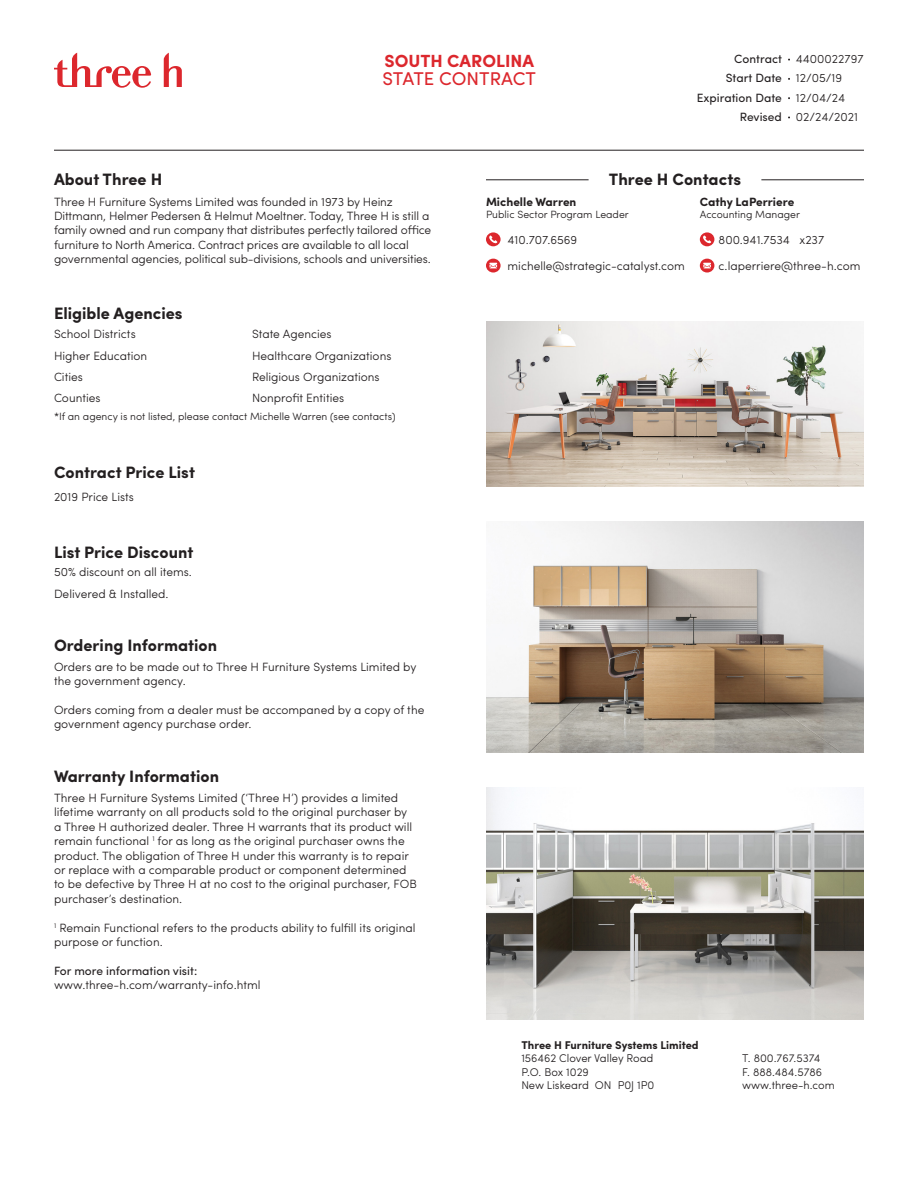
<style>
.page{position:relative;width:918px;height:1188px;background:#fff}
.page>*{position:absolute;margin:0;border:0;box-sizing:border-box;transform-origin:0 0}
.t1{font:18.45px "Sofia Pro";color:#dc272d}
.t2{font:700 17.55px "Sofia Pro";color:#dc272d}
.t3{font:700 16.5px "Sofia Pro";color:#231f20}
.t4{font:300 12px/14.4px "Sofia Pro";color:#231f20}
.t5{font:12px "Sofia Pro";color:#231f20}
.t6{font:700 12px "Sofia Pro";color:#231f20}
.t7{font:300 11.25px "Sofia Pro";color:#231f20}
.t8{font:700 11.25px "Sofia Pro";color:#231f20}
.t9{font:300 10.5px "Sofia Pro";color:#231f20}
</style>
<div class="page">
<svg style="left:164px;top:53px;width:18px;height:34px"></svg>
<svg style="left:54px;top:53px;width:97px;height:35px"></svg>
<hr style="left:54px;top:150px;width:810px;height:1px;background:#231f20">
<img style="left:486px;top:321px;width:378px;height:166px">
<img style="left:486px;top:521px;width:378px;height:232px">
<img style="left:486px;top:787px;width:378px;height:233px">
<hr style="left:486px;top:180px;width:103px;height:1px;background:#231f20">
<hr style="left:761px;top:180px;width:103px;height:1px;background:#231f20">
<svg style="left:486px;top:232px;width:15px;height:14px"></svg>
<svg style="left:489px;top:235px;width:8px;height:8px"></svg>
<div style="left:700px;top:232px;width:14px;height:14px;background:#dc272d;border-radius:50%"></div>
<svg style="left:703px;top:235px;width:8px;height:8px"></svg>
<svg style="left:486px;top:259px;width:15px;height:14px"></svg>
<svg style="left:489px;top:263px;width:8px;height:5px"></svg>
<svg style="left:700px;top:259px;width:14px;height:14px"></svg>
<svg style="left:703px;top:263px;width:8px;height:5px"></svg>
<p class="t2" style="left:384px;top:48px;width:151px">SOUTH CAROLINA</p>
<p class="t1" style="left:382px;top:65px;width:155px">STATE CONTRACT</p>
<p class="t5" style="left:734px;top:50px;width:49px">Contract</p>
<p class="t5" style="left:726px;top:69px;width:58px">Start Date</p>
<p class="t5" style="left:697px;top:89px;width:87px">Expiration Date</p>
<p class="t5" style="left:740px;top:108px;width:44px">Revised</p>
<p class="t4" style="left:796px;top:51px;width:69px">4400022797</p>
<p class="t4" style="left:796px;top:70px;width:48px">12/05/19</p>
<p class="t4" style="left:796px;top:90px;width:51px">12/04/24</p>
<p class="t4" style="left:796px;top:109px;width:64px">02/24/2021</p>
<p class="t3" style="left:54px;top:167px;width:110px">About Three H</p>
<p class="t4" style="left:54px;top:193px;width:379px">Three H Furniture Systems Limited was founded in 1973 by Heinz Dittmann, Helmer Pedersen &amp; Helmut Moeltner. Today, Three H is still a family owned and run company that distributes perfectly tailored office furniture to North America. Contract prices are available to all local governmental agencies, political sub-divisions, schools and universities.</p>
<p class="t3" style="left:54px;top:301px;width:130px">Eligible Agencies</p>
<p class="t4" style="left:54px;top:326px;width:83px">School Districts</p>
<p class="t4" style="left:54px;top:347px;width:95px">Higher Education</p>
<p class="t4" style="left:54px;top:369px;width:30px">Cities</p>
<p class="t4" style="left:54px;top:390px;width:48px">Counties</p>
<p class="t4" style="left:252px;top:326px;width:81px">State Agencies</p>
<p class="t4" style="left:252px;top:347px;width:141px">Healthcare Organizations</p>
<p class="t4" style="left:252px;top:369px;width:129px">Religious Organizations</p>
<p class="t4" style="left:252px;top:390px;width:94px">Nonprofit Entities</p>
<p class="t9" style="left:54px;top:409px;width:343px">*If an agency is not listed, please contact Michelle Warren (see contacts)</p>
<p class="t3" style="left:54px;top:460px;width:143px">Contract Price List</p>
<p class="t4" style="left:54px;top:489px;width:81px">2019 Price Lists</p>
<p class="t3" style="left:54px;top:539px;width:141px">List Price Discount</p>
<p class="t4" style="left:54px;top:564px;width:139px">50% discount on all items.</p>
<p class="t4" style="left:54px;top:585px;width:116px">Delivered &amp; Installed.</p>
<p class="t3" style="left:54px;top:632px;width:165px">Ordering Information</p>
<p class="t4" style="left:54px;top:659px;width:364px">Orders are to be made out to Three H Furniture Systems Limited by the government agency.</p>
<p class="t4" style="left:54px;top:702px;width:372px">Orders coming from a dealer must be accompaned by a copy of the government agency purchase order.</p>
<p class="t3" style="left:54px;top:764px;width:167px">Warranty Information</p>
<p class="t4" style="left:54px;top:790px;width:364px">Three H Furniture Systems Limited (‘Three H’) provides a limited lifetime warranty on all products sold to the original purchaser by a Three H authorized dealer. Three H warrants that its product will remain functional <sup>1</sup> for as long as the original purchaser owns the product. The obligation of Three H under this warranty is to repair or replace with a comparable product or component determined to be defective by Three H at no cost to the original purchaser, FOB purchaser’s destination.</p>
<p class="t4" style="left:54px;top:920px;width:363px"><sup>1</sup> Remain Functional refers to the products ability to fulfill its original purpose or function.</p>
<p class="t5" style="left:54px;top:962px;width:145px">For more information visit:</p>
<p class="t4" style="left:54px;top:977px;width:208px">www.three-h.com/warranty-info.html</p>
<p class="t3" style="left:609px;top:167px;width:134px">Three H Contacts</p>
<p class="t6" style="left:486px;top:192px;width:92px">Michelle Warren</p>
<p class="t9" style="left:486px;top:207px;width:144px">Public Sector Program Leader</p>
<p class="t6" style="left:700px;top:192px;width:96px">Cathy LaPerriere</p>
<p class="t9" style="left:700px;top:207px;width:102px">Accounting Manager</p>
<p class="t4" style="left:508px;top:232px;width:71px">410.707.6569</p>
<p class="t4" style="left:719px;top:232px;width:107px">800.941.7534 x237</p>
<p class="t4" style="left:508px;top:258px;width:179px">michelle@strategic-catalyst.com</p>
<p class="t4" style="left:719px;top:258px;width:143px">c.laperriere@three-h.com</p>
<p class="t8" style="left:521px;top:1036px;width:179px">Three H Furniture Systems Limited</p>
<p class="t7" style="left:521px;top:1050px;width:134px">156462 Clover Valley Road</p>
<p class="t7" style="left:521px;top:1064px;width:69px">P.O. Box 1029</p>
<p class="t7" style="left:521px;top:1077px;width:135px">New Liskeard ON P0J 1P0</p>
<p class="t7" style="left:742px;top:1050px;width:80px">T. 800.767.5374</p>
<p class="t7" style="left:742px;top:1064px;width:81px">F. 888.484.5786</p>
<p class="t7" style="left:742px;top:1077px;width:94px">www.three-h.com</p>
</div>
